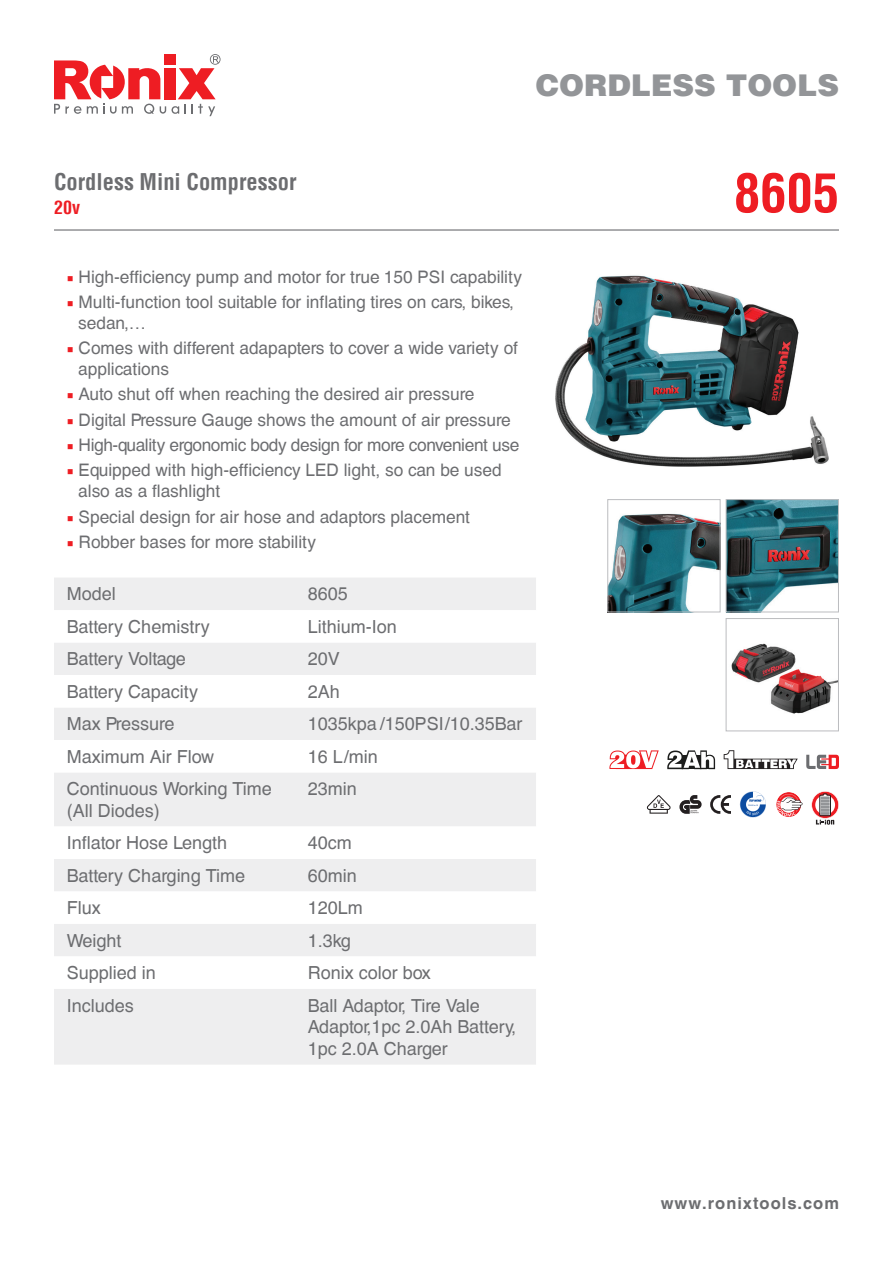
<style>
.page{position:relative;width:893px;height:1263px;background:#fff}
.page>*{position:absolute;margin:0;border:0;box-sizing:border-box;transform-origin:0 0}
.t1{font:700 condensed 52.5px "Helvetica LT";color:#ee1d23}
.t2{font:900 30px "Helvetica LT";color:#939598}
.t3{font:700 condensed 22.5px "Helvetica LT";color:#6c6d70}
.t4{font:18px/21.6px "Helvetica CE";color:#6c6d70}
.t5{font:700 condensed 18px "Helvetica LT";color:#ee1d23}
.t6{font:17.25px/21px "Helvetica CE";color:#6c6d70}
.t7{font:17.25px "Helvetica CE";letter-spacing:-.02em;color:#6c6d70}
.t8{font:700 16.5px "Helvetica CE";letter-spacing:.06em;color:#6c6d70}
.s1{font-family:"Minion Pro";color:#ee1d23}
</style>
<div class="page">
<svg style="left:172px;top:54px;width:49px;height:62px"></svg>
<div style="left:164px;top:68px;width:11px;height:31px;background:#ee1d23"></div>
<svg style="left:54px;top:60px;width:112px;height:54px"></svg>
<div style="left:164px;top:54px;width:11px;height:11px;background:#ee1d23"></div>
<img style="left:555px;top:275px;width:274px;height:192px">
<div style="left:54px;top:578px;width:482px;height:486px;background:#eeeeef"></div>
<svg style="left:54px;top:610px;width:482px;height:379px"></svg>
<img style="left:609px;top:513px;width:110px;height:97px">
<div style="left:607px;top:499px;width:114px;height:113px;border:1px solid #bcbdc0"></div>
<img style="left:728px;top:501px;width:109px;height:109px">
<div style="left:726px;top:499px;width:113px;height:113px;border:1px solid #bcbdc0"></div>
<hr style="left:54px;top:229px;width:785px;height:2px;background:#6c6d70">
<svg style="left:811px;top:791px;width:28px;height:34px"></svg>
<svg style="left:740px;top:791px;width:26px;height:26px"></svg>
<svg style="left:710px;top:795px;width:21px;height:19px"></svg>
<svg style="left:776px;top:792px;width:27px;height:25px"></svg>
<svg style="left:679px;top:795px;width:23px;height:19px"></svg>
<svg style="left:647px;top:795px;width:24px;height:19px"></svg>
<svg style="left:806px;top:755px;width:33px;height:14px"></svg>
<svg style="left:667px;top:750px;width:49px;height:20px"></svg>
<svg style="left:609px;top:750px;width:50px;height:19px"></svg>
<svg style="left:724px;top:750px;width:74px;height:19px"></svg>
<img style="left:731px;top:643px;width:106px;height:71px">
<div style="left:726px;top:618px;width:113px;height:113px;border:1px solid #bcbdc0"></div>
<h2 class="t2" style="left:536px;top:65px;width:305px">CORDLESS TOOLS</h2>
<h3 class="t3" style="left:54px;top:167px;width:244px">Cordless Mini Compressor</h3>
<p class="t5" style="left:54px;top:196px;width:27px">20v</p>
<p class="t6" style="left:67px;top:266px;width:457px"><span class="s1">■</span> High-efficiency pump and motor for true 150 PSI capability</p>
<p class="t6" style="left:78px;top:292px;width:437px;text-indent:-11px"><span class="s1">■</span> Multi-function tool suitable for inflating tires on cars, bikes, sedan,…</p>
<p class="t6" style="left:78px;top:338px;width:441px;text-indent:-11px"><span class="s1">■</span> Comes with different adapapters to cover a wide variety of applications</p>
<p class="t6" style="left:67px;top:384px;width:409px"><span class="s1">■</span> Auto shut off when reaching the desired air pressure</p>
<p class="t6" style="left:67px;top:409px;width:446px"><span class="s1">■</span> Digital Pressure Gauge shows the amount of air pressure</p>
<p class="t7" style="left:67px;top:435px;width:454px"><span class="s1">■</span> High-quality ergonomic body design for more convenient use</p>
<p class="t6" style="left:78px;top:460px;width:425px;text-indent:-11px"><span class="s1">■</span> Equipped with high-efficiency LED light, so can be used also as a flashlight</p>
<p class="t6" style="left:67px;top:506px;width:405px"><span class="s1">■</span> Special design for air hose and adaptors placement</p>
<p class="t6" style="left:67px;top:531px;width:251px"><span class="s1">■</span> Robber bases for more stability</p>
<p class="t4" style="left:67px;top:583px;width:51px">Model</p>
<p class="t4" style="left:308px;top:583px;width:42px">8605</p>
<p class="t4" style="left:67px;top:616px;width:144px">Battery Chemistry</p>
<p class="t4" style="left:308px;top:616px;width:91px">Lithium-Ion</p>
<p class="t4" style="left:67px;top:648px;width:121px">Battery Voltage</p>
<p class="t4" style="left:308px;top:648px;width:34px">20V</p>
<p class="t4" style="left:67px;top:681px;width:133px">Battery Capacity</p>
<p class="t4" style="left:308px;top:681px;width:34px">2Ah</p>
<p class="t4" style="left:67px;top:713px;width:109px">Max Pressure</p>
<p class="t4" style="left:308px;top:713px;width:216px">1035kpa /150PSI/10.35Bar</p>
<p class="t4" style="left:67px;top:746px;width:149px">Maximum Air Flow</p>
<p class="t4" style="left:308px;top:746px;width:72px">16 L/min</p>
<p class="t4" style="left:67px;top:778px;width:207px">Continuous Working Time (All Diodes)</p>
<p class="t4" style="left:308px;top:778px;width:51px">23min</p>
<p class="t4" style="left:67px;top:832px;width:162px">Inflator Hose Length</p>
<p class="t4" style="left:308px;top:832px;width:46px">40cm</p>
<p class="t4" style="left:67px;top:865px;width:180px">Battery Charging Time</p>
<p class="t4" style="left:308px;top:865px;width:51px">60min</p>
<p class="t4" style="left:67px;top:897px;width:36px">Flux</p>
<p class="t4" style="left:308px;top:897px;width:57px">120Lm</p>
<p class="t4" style="left:67px;top:930px;width:56px">Weight</p>
<p class="t4" style="left:308px;top:930px;width:45px">1.3kg</p>
<p class="t4" style="left:67px;top:962px;width:91px">Supplied in</p>
<p class="t4" style="left:308px;top:962px;width:125px">Ronix color box</p>
<p class="t4" style="left:67px;top:994px;width:69px">Includes</p>
<p class="t4" style="left:308px;top:994px;width:210px">Ball Adaptor, Tire Vale<br>Adaptor,1pc 2.0Ah Battery,<br>1pc 2.0A Charger</p>
<h1 class="t1" style="left:734px;top:160px;width:107px">8605</h1>
<p class="t8" style="left:661px;top:1193px;width:180px">www.ronixtools.com</p>
</div>
